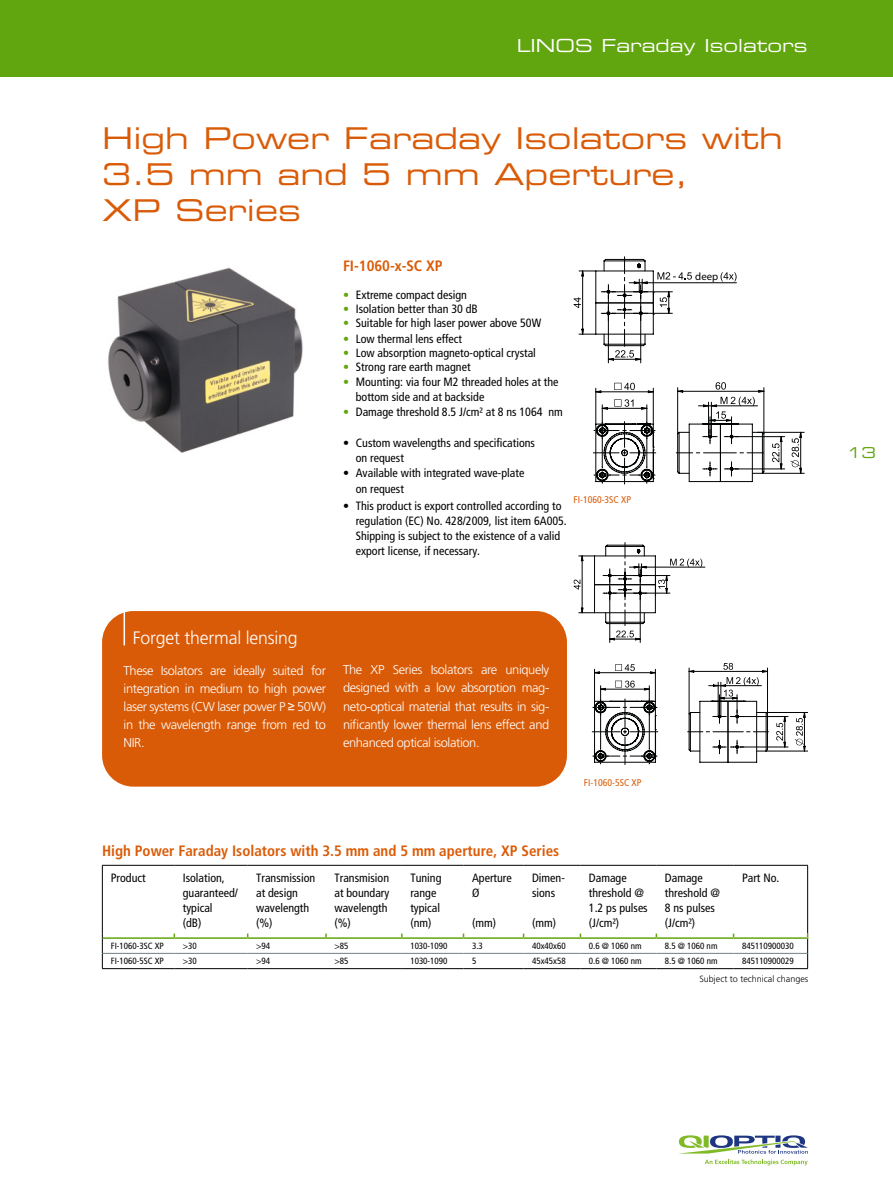
<style>
.page{position:relative;width:893px;height:1191px;background:#fff}
.page>*{position:absolute;margin:0;border:0;box-sizing:border-box;transform-origin:0 0}
.t1{font:30px/36px "Eurostile LT Std Ex 2";color:#da5b07}
.t2{font:18px "Eurostile LT Std Ex 2";color:#fff}
.t3{font:300 18px "Frutiger";letter-spacing:-.01em;color:#fff}
.t4{font:700 condensed 15px "Frutiger For Qioptiq";color:#da5b07}
.t5{font:15px "Eurostile LT Std Ex 2";color:#61a60e}
.t6{font:300 12.75px/18px "Frutiger";letter-spacing:-.03em;color:#fff;text-align:justify}
.t7{font:condensed 12px/15px "Frutiger For Qioptiq";color:#000}
.t8{font:10.8px "Myriad Pro";color:#000}
.t9{font:condensed 9.75px "Frutiger For Qioptiq";color:#da5b07}
.t10{font:condensed 9px "Frutiger For Qioptiq";color:#000}
.t11{font:300 9px "Frutiger";color:#000}
.s1{color:#61a60e}
.s2{font-family:"Arial";font-weight:400}
</style>
<div class="page">
<div style="left:0;top:0;width:893px;height:77px;background:#61a60e"></div>
<svg style="left:678px;top:1135px;width:130px;height:18px"></svg>
<svg style="left:705px;top:1159px;width:103px;height:6px"></svg>
<img style="left:108px;top:267px;width:195px;height:186px">
<hr style="left:102px;top:865px;width:72px;height:1px;background:#000">
<hr style="left:102px;top:865px;width:1px;height:68px;background:#000">
<hr style="left:174px;top:865px;width:74px;height:1px;background:#000">
<hr style="left:248px;top:865px;width:78px;height:1px;background:#000">
<hr style="left:326px;top:865px;width:76px;height:1px;background:#000">
<hr style="left:402px;top:865px;width:61px;height:1px;background:#000">
<hr style="left:463px;top:865px;width:61px;height:1px;background:#000">
<hr style="left:524px;top:865px;width:56px;height:1px;background:#000">
<hr style="left:580px;top:865px;width:76px;height:1px;background:#000">
<hr style="left:656px;top:865px;width:77px;height:1px;background:#000">
<hr style="left:733px;top:865px;width:75px;height:1px;background:#000">
<hr style="left:807px;top:865px;width:1px;height:68px;background:#000">
<svg style="left:102px;top:933px;width:1px;height:35px"></svg>
<hr style="left:102px;top:968px;width:72px;height:1px;background:#000">
<hr style="left:174px;top:968px;width:74px;height:1px;background:#000">
<hr style="left:248px;top:968px;width:78px;height:1px;background:#000">
<hr style="left:326px;top:968px;width:76px;height:1px;background:#000">
<hr style="left:402px;top:968px;width:61px;height:1px;background:#000">
<hr style="left:463px;top:968px;width:61px;height:1px;background:#000">
<hr style="left:524px;top:968px;width:56px;height:1px;background:#000">
<hr style="left:580px;top:968px;width:76px;height:1px;background:#000">
<hr style="left:656px;top:968px;width:77px;height:1px;background:#000">
<hr style="left:733px;top:968px;width:75px;height:1px;background:#000">
<svg style="left:807px;top:933px;width:1px;height:35px"></svg>
<hr style="left:103px;top:937px;width:71px;height:1px;background:#61a60e">
<hr style="left:174px;top:937px;width:74px;height:1px;background:#61a60e">
<hr style="left:248px;top:937px;width:78px;height:1px;background:#61a60e">
<hr style="left:326px;top:937px;width:76px;height:1px;background:#61a60e">
<hr style="left:402px;top:937px;width:61px;height:1px;background:#61a60e">
<hr style="left:463px;top:937px;width:61px;height:1px;background:#61a60e">
<hr style="left:524px;top:937px;width:56px;height:1px;background:#61a60e">
<hr style="left:580px;top:937px;width:76px;height:1px;background:#61a60e">
<hr style="left:656px;top:937px;width:77px;height:1px;background:#61a60e">
<hr style="left:733px;top:937px;width:75px;height:1px;background:#61a60e">
<hr style="left:103px;top:953px;width:71px;height:1px;background:#717e86">
<hr style="left:174px;top:953px;width:74px;height:1px;background:#717e86">
<hr style="left:248px;top:953px;width:78px;height:1px;background:#717e86">
<hr style="left:326px;top:953px;width:76px;height:1px;background:#717e86">
<hr style="left:402px;top:953px;width:61px;height:1px;background:#717e86">
<hr style="left:463px;top:953px;width:61px;height:1px;background:#717e86">
<hr style="left:524px;top:953px;width:56px;height:1px;background:#717e86">
<hr style="left:580px;top:953px;width:76px;height:1px;background:#717e86">
<hr style="left:656px;top:953px;width:77px;height:1px;background:#717e86">
<hr style="left:733px;top:953px;width:74px;height:1px;background:#717e86">
<hr style="left:766px;top:751px;width:42px;height:1px;background:#010202">
<hr style="left:761px;top:712px;width:47px;height:1px;background:#010202">
<svg style="left:574px;top:542px;width:231px;height:222px"></svg>
<hr style="left:629px;top:567px;width:76px;height:1px;background:#010202">
<hr style="left:762px;top:473px;width:42px;height:1px;background:#010202">
<hr style="left:757px;top:432px;width:47px;height:1px;background:#010202">
<svg style="left:574px;top:257px;width:228px;height:227px"></svg>
<div style="left:102px;top:611px;width:465px;height:175px;background:#da5b07;border-radius:31px"></div>
<hr style="left:124px;top:610px;width:1px;height:35px;background:#fff">
<h2 class="t2" style="left:517px;top:33px;width:292px">LINOS Faraday Isolators</h2>
<h1 class="t1" style="left:102px;top:120px;width:682px">High Power Faraday Isolators with<br>3.5 mm and 5 mm Aperture,<br>XP Series</h1>
<p class="t4" style="left:343px;top:257px;width:101px">FI-1060-x-SC XP</p>
<p class="t7" style="left:343px;top:287px;width:126px"><span class="s1">•</span> Extreme compact design</p>
<p class="t7" style="left:343px;top:301px;width:136px"><span class="s1">•</span> Isolation better than 30 dB</p>
<p class="t7" style="left:343px;top:315px;width:200px"><span class="s1">•</span> Suitable for high laser power above 50W</p>
<p class="t7" style="left:343px;top:331px;width:121px"><span class="s1">•</span> Low thermal lens effect</p>
<p class="t7" style="left:343px;top:345px;width:194px"><span class="s1">•</span> Low absorption magneto-optical crystal</p>
<p class="t7" style="left:343px;top:360px;width:129px"><span class="s1">•</span> Strong rare earth magnet</p>
<p class="t7" style="left:356px;top:374px;width:204px;text-indent:-13px"><span class="s1">•</span> Mounting: via four M2 threaded holes at the bottom side and at backside</p>
<p class="t7" style="left:343px;top:404px;width:221px"><span class="s1">•</span> Damage threshold 8.5 J/cm² at 8 ns 1064 nm</p>
<p class="t7" style="left:356px;top:435px;width:181px;text-indent:-13px">• Custom wavelengths and specifications on request</p>
<p class="t7" style="left:356px;top:466px;width:170px;text-indent:-13px">• Available with integrated wave-plate on request</p>
<p class="t7" style="left:356px;top:498px;width:213px;text-indent:-13px">• This product is export controlled according to regulation (EC) No. 428/2009, list item 6A005.<br>Shipping is subject to the existence of a valid export license, if necessary.</p>
<p class="t8" style="left:695px;top:270px;width:24px">deep</p>
<p class="t9" style="left:574px;top:494px;width:59px">FI-1060-3SC XP</p>
<h2 class="t3" style="left:133px;top:627px;width:166px">Forget thermal lensing</h2>
<p class="t6" style="left:124px;top:661px;width:204px">These Isolators are ideally suited for integration in medium to high power laser systems (CW laser power P <span class="s2">≥</span> 50W) in the wavelength range from red to NIR.</p>
<p class="t6" style="left:343px;top:661px;width:208px">The XP Series Isolators are uniquely designed with a low absorption mag&shy;neto-optical material that results in sig&shy;nificantly lower thermal lens effect and enhanced optical isolation.</p>
<p class="t9" style="left:584px;top:776px;width:59px">FI-1060-5SC XP</p>
<p class="t4" style="left:102px;top:841px;width:459px">High Power Faraday Isolators with 3.5 mm and 5 mm aperture, XP Series</p>
<p class="t7" style="left:111px;top:870px;width:36px">Product</p>
<p class="t7" style="left:183px;top:870px;width:57px">Isolation, guaranteed/ typical<br>(dB)</p>
<p class="t7" style="left:256px;top:870px;width:61px">Transmission at design wavelength (%)</p>
<p class="t7" style="left:334px;top:870px;width:56px">Transmision at boundary wavelength (%)</p>
<p class="t7" style="left:410px;top:870px;width:33px">Tuning range typical (nm)</p>
<p class="t7" style="left:472px;top:870px;width:41px">Aperture<br>Ø</p>
<p class="t7" style="left:532px;top:870px;width:33px">Dimen&shy;sions</p>
<p class="t7" style="left:532px;top:915px;width:25px">(mm)</p>
<p class="t7" style="left:472px;top:915px;width:25px">(mm)</p>
<p class="t7" style="left:589px;top:870px;width:60px">Damage threshold @<br>1.2 ps pulses (J/cm²)</p>
<p class="t7" style="left:665px;top:870px;width:57px">Damage threshold @<br>8 ns pulses (J/cm²)</p>
<p class="t7" style="left:742px;top:870px;width:39px">Part No.</p>
<p class="t10" style="left:111px;top:940px;width:55px">FI-1060-3SC XP</p>
<p class="t10" style="left:183px;top:940px;width:16px">&gt;30</p>
<p class="t10" style="left:256px;top:940px;width:16px">&gt;94</p>
<p class="t10" style="left:334px;top:940px;width:16px">&gt;85</p>
<p class="t10" style="left:410px;top:940px;width:39px">1030-1090</p>
<p class="t10" style="left:472px;top:940px;width:12px">3.3</p>
<p class="t10" style="left:532px;top:940px;width:35px">40x40x60</p>
<p class="t10" style="left:589px;top:940px;width:54px">0.6 @ 1060 nm</p>
<p class="t10" style="left:665px;top:940px;width:54px">8.5 @ 1060 nm</p>
<p class="t10" style="left:742px;top:940px;width:53px">845110900030</p>
<p class="t10" style="left:111px;top:955px;width:55px">FI-1060-5SC XP</p>
<p class="t10" style="left:183px;top:955px;width:16px">&gt;30</p>
<p class="t10" style="left:256px;top:955px;width:16px">&gt;94</p>
<p class="t10" style="left:335px;top:955px;width:16px">&gt;85</p>
<p class="t10" style="left:410px;top:955px;width:39px">1030-1090</p>
<p class="t10" style="left:472px;top:955px;width:6px">5</p>
<p class="t10" style="left:532px;top:955px;width:35px">45x45x58</p>
<p class="t10" style="left:589px;top:955px;width:54px">0.6 @ 1060 nm</p>
<p class="t10" style="left:665px;top:955px;width:54px">8.5 @ 1060 nm</p>
<p class="t10" style="left:742px;top:955px;width:53px">845110900029</p>
<p class="t11" style="left:699px;top:973px;width:111px">Subject to technical changes</p>
<p class="t5" style="left:847px;top:442px;width:30px">13</p>
</div>
